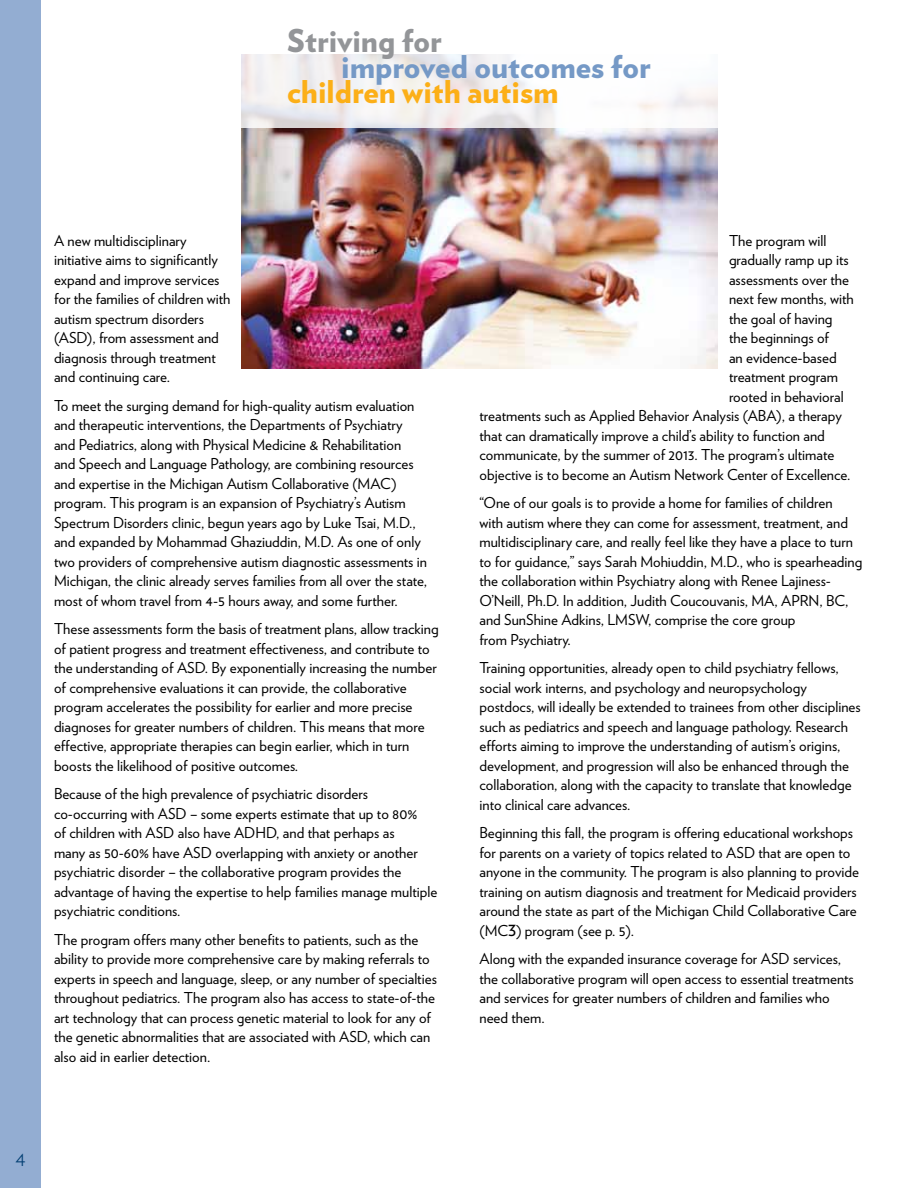
<style>
.page{position:relative;width:918px;height:1188px;background:#fff}
.page>*{position:absolute;margin:0;border:0;box-sizing:border-box;transform-origin:0 0}
.t1{font:900 31.35px "Verlag";color:#7599c6}
.t2{font:900 31.35px "Verlag";color:#fcaf17}
.t3{font:900 31.35px "Verlag";color:#939598}
.t4{font:300 21px "Verlag";color:#003d71}
.t5{font:15px/19.5px "Verlag";color:#000}
.s1{font-size:19.5px}
</style>
<div class="page">
<hr style="left:917px;top:0;width:1px;height:611px;background:#ffdca3">
<div style="left:0;top:0;width:40px;height:1188px;background:#93add2"></div>
<img style="left:242px;top:127px;width:475px;height:241px">
<svg style="left:241px;top:54px;width:477px;height:73px"></svg>
<h1 class="t3" style="left:287px;top:15px;width:156px">Striving for</h1>
<h1 class="t1" style="left:341px;top:41px;width:311px">improved outcomes for</h1>
<h1 class="t2" style="left:287px;top:66px;width:273px">children with autism</h1>
<p class="t5" style="left:54px;top:230px;width:178px">A new multidisciplinary initiative aims to significantly expand and improve services for the families of children with autism spectrum disorders<br>(AS D), from assessment and diagnosis through treatment and continuing care.</p>
<p class="t5" style="left:54px;top:395px;width:375px">To meet the surging demand for high-quality autism evaluation and therapeutic interventions, the Departments of Psychiatry and Pediatrics, along with Physical Medicine &amp; Rehabilitation<br>and Speech and Language Pathology, are combining resources and expertise in the Michigan Autism Collaborative (MAC) program. This program is an expansion of Psychiatry’s Autism Spectrum Disorders clinic, begun years ago by Luke Tsai, M.D., and expanded by Mohammad Ghaziuddin, M.D. As one of only two providers of comprehensive autism diagnostic assessments in Michigan, the clinic already serves families from all over the state, most of whom travel from 4-5 hours away, and some further.</p>
<p class="t5" style="left:54px;top:619px;width:386px">These assessments form the basis of treatment plans, allow tracking of patient progress and treatment effectiveness, and contribute to the understanding of AS D. By exponentially increasing the number of comprehensive evaluations it can provide, the collaborative program accelerates the possibility for earlier and more precise diagnoses for greater numbers of children. This means that more effective, appropriate therapies can begin earlier, which in turn boosts the likelihood of positive outcomes.</p>
<p class="t5" style="left:54px;top:784px;width:385px">Because of the high prevalence of psychiatric disorders co-occurring with AS D – some experts estimate that up to 80%<br>of children with AS D also have ADH D, and that perhaps as<br>many as 50-60% have AS D overlapping with anxiety or another psychiatric disorder – the collaborative program provides the advantage of having the expertise to help families manage multiple psychiatric conditions.</p>
<p class="t5" style="left:54px;top:929px;width:384px">The program offers many other benefits to patients, such as the ability to provide more comprehensive care by making referrals to experts in speech and language, sleep, or any number of specialties throughout pediatrics. The program also has access to state-of-the art technology that can process genetic material to look for any of the genetic abnormalities that are associated with AS D, which can also aid in earlier detection.</p>
<h2 class="t4" style="left:15px;top:1143px;width:11px">4</h2>
<p class="t5" style="left:729px;top:230px;width:99px">The program will</p>
<p class="t5" style="left:729px;top:249px;width:121px">gradually ramp up its</p>
<p class="t5" style="left:729px;top:269px;width:122px">assessments over the</p>
<p class="t5" style="left:729px;top:288px;width:126px">next few months, with</p>
<p class="t5" style="left:729px;top:308px;width:105px">the goal of having</p>
<p class="t5" style="left:729px;top:327px;width:102px">the beginnings of</p>
<p class="t5" style="left:729px;top:347px;width:109px">an evidence-based</p>
<p class="t5" style="left:729px;top:366px;width:110px">treatment program</p>
<p class="t5" style="left:729px;top:386px;width:116px">rooted in behavioral</p>
<p class="t5" style="left:480px;top:405px;width:279px">treatments such as Applied Behavior Analysis (ABA</p>
<p class="t5" style="left:480px;top:405px;width:372px;text-indent:297px">), a therapy that can dramatically improve a child’s ability to function and communicate, by the summer of 2013. The program’s ultimate objective is to become an Autism Network Center of Excellence.</p>
<p class="t5" style="left:480px;top:492px;width:384px">“One of our goals is to provide a home for families of children<br>with autism where they can come for assessment, treatment, and multidisciplinary care, and really feel like they have a place to turn to for guidance,” says Sarah Mohiuddin, M.D., who is spearheading the collaboration within Psychiatry along with Renee Lajiness-O’Neill, Ph.D. In addition, Judith Coucouvanis, MA, APRN</p>
<p class="t5" style="left:819px;top:590px;width:31px">, BC ,</p>
<p class="t5" style="left:480px;top:609px;width:318px">and SunShine Adkins, LMSW, comprise the core group from Psychiatry.</p>
<p class="t5" style="left:480px;top:657px;width:383px">Training opportunities, already open to child psychiatry fellows, social work interns, and psychology and neuropsychology postdocs, will ideally be extended to trainees from other disciplines such as pediatrics and speech and language pathology. Research efforts aiming to improve the understanding of autism’s origins, development, and progression will also be enhanced through the collaboration, along with the capacity to translate that knowledge into clinical care advances.</p>
<p class="t5" style="left:480px;top:822px;width:381px">Beginning this fall, the program is offering educational workshops for parents on a variety of topics related to AS D that are open to anyone in the community. The program is also planning to provide training on autism diagnosis and treatment for Medicaid providers around the state as part of the Michigan Child Collaborative Care (MC<span class="s1">3</span>) program (see p. 5).</p>
<p class="t5" style="left:480px;top:948px;width:376px">Along with the expanded insurance coverage for AS D services, the collaborative program will open access to essential treatments and services for greater numbers of children and families who need them.</p>
</div>
